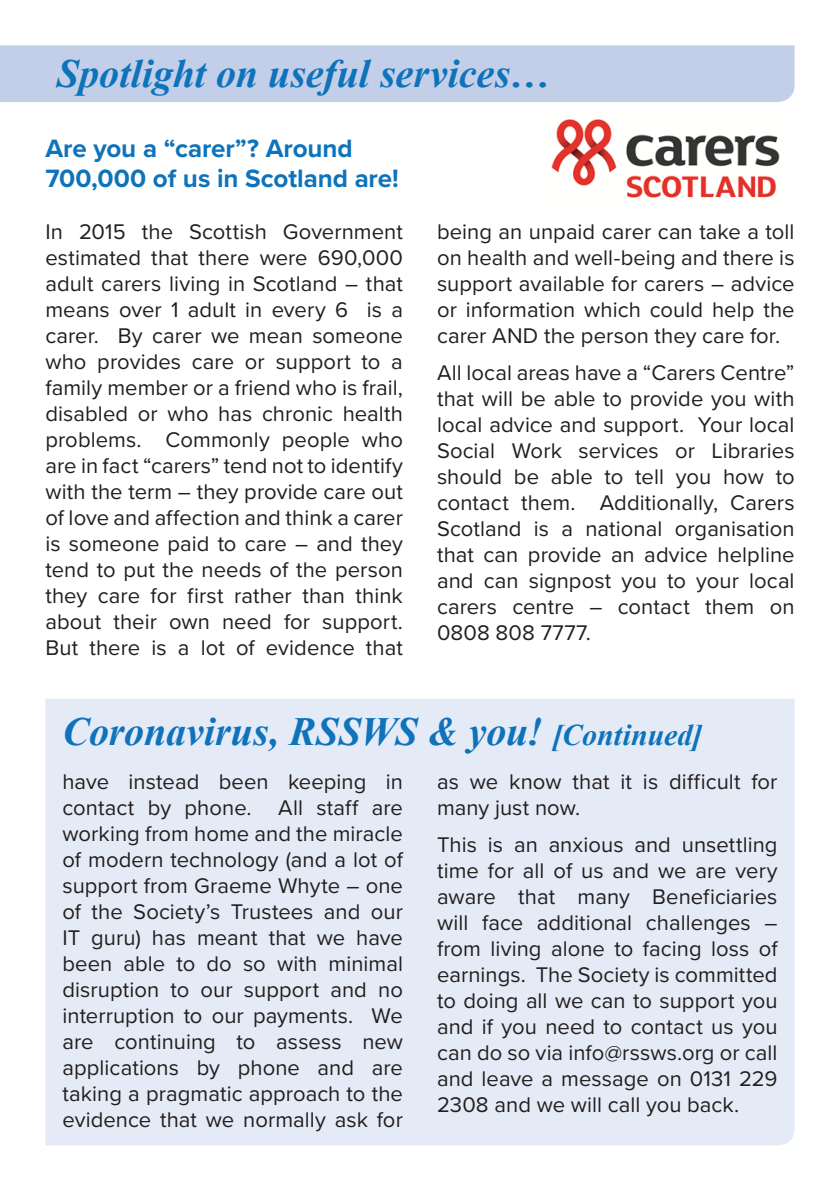
<style>
.page{position:relative;width:840px;height:1191px;background:#fff}
.page>*{position:absolute;margin:0;border:0;box-sizing:border-box;transform-origin:0 0}
.t1{font:italic 700 40px "Times New Roman";color:#0e73bb}
.t2{font:700 26px/30px "Proxima Nova";letter-spacing:-.005em;color:#0e73bb}
.t3{font:22px/26px "Proxima Nova";letter-spacing:.005em;color:#231f20;text-align:justify}
.s1{font-size:30px}
</style>
<div class="page">
<div style="left:45px;top:699px;width:749px;height:446px;background:#e5ebf6"></div>
<div style="left:0;top:45px;width:794px;height:57px;background:#c3cfe9"></div>
<img style="left:551px;top:119px;width:229px;height:79px">
<h1 class="t1" style="left:57px;top:46px;width:494px">Spotlight on useful services…</h1>
<p class="t2" style="left:45px;top:132px;width:355px">Are you a “carer”? Around<br>700,000 of us in Scotland are!</p>
<p class="t3" style="left:45px;top:217px;width:359px">In 2015 the Scottish Government estimated that there were 690,000 adult carers living in Scotland – that means over 1 adult in every 6 is a carer. By carer we mean someone who provides care or support to a family member or a friend who is frail, disabled or who has chronic health problems. Commonly people who are in fact “carers” tend not to identify with the term – they provide care out of love and affection and think a carer is someone paid to care – and they tend to put the needs of the person they care for first rather than think about their own need for support.<br>But there is a lot of evidence that</p>
<p class="t3" style="left:437px;top:217px;width:359px">being an unpaid carer can take a toll on health and well-being and there is support available for carers – advice or information which could help the carer AND the person they care for.</p>
<p class="t3" style="left:437px;top:359px;width:359px">All local areas have a “Carers Centre” that will be able to provide you with local advice and support. Your local Social Work services or Libraries should be able to tell you how to contact them. Additionally, Carers Scotland is a national organisation that can provide an advice helpline and can signpost you to your local carers centre – contact them on 0808 808 7777.</p>
<h1 class="t1" style="left:62px;top:704px;width:641px">Coronavirus, RSSWS &amp; you! <span class="s1">[Continued]</span></h1>
<p class="t3" style="left:62px;top:767px;width:342px">have instead been keeping in contact by phone. All staff are working from home and the miracle of modern technology (and a lot of support from Graeme Whyte – one of the Society’s Trustees and our IT guru) has meant that we have been able to do so with minimal disruption to our support and no interruption to our payments. We are continuing to assess new applications by phone and are taking a pragmatic approach to the evidence that we normally ask for</p>
<p class="t3" style="left:437px;top:767px;width:342px">as we know that it is difficult for many just now.</p>
<p class="t3" style="left:437px;top:830px;width:342px">This is an anxious and unsettling time for all of us and we are very aware that many Beneficiaries will face additional challenges – from living alone to facing loss of earnings. The Society is committed to doing all we can to support you and if you need to contact us you can do so via info@rssws.org or call and leave a message on 0131 229<br>2308 and we will call you back.</p>
</div>
